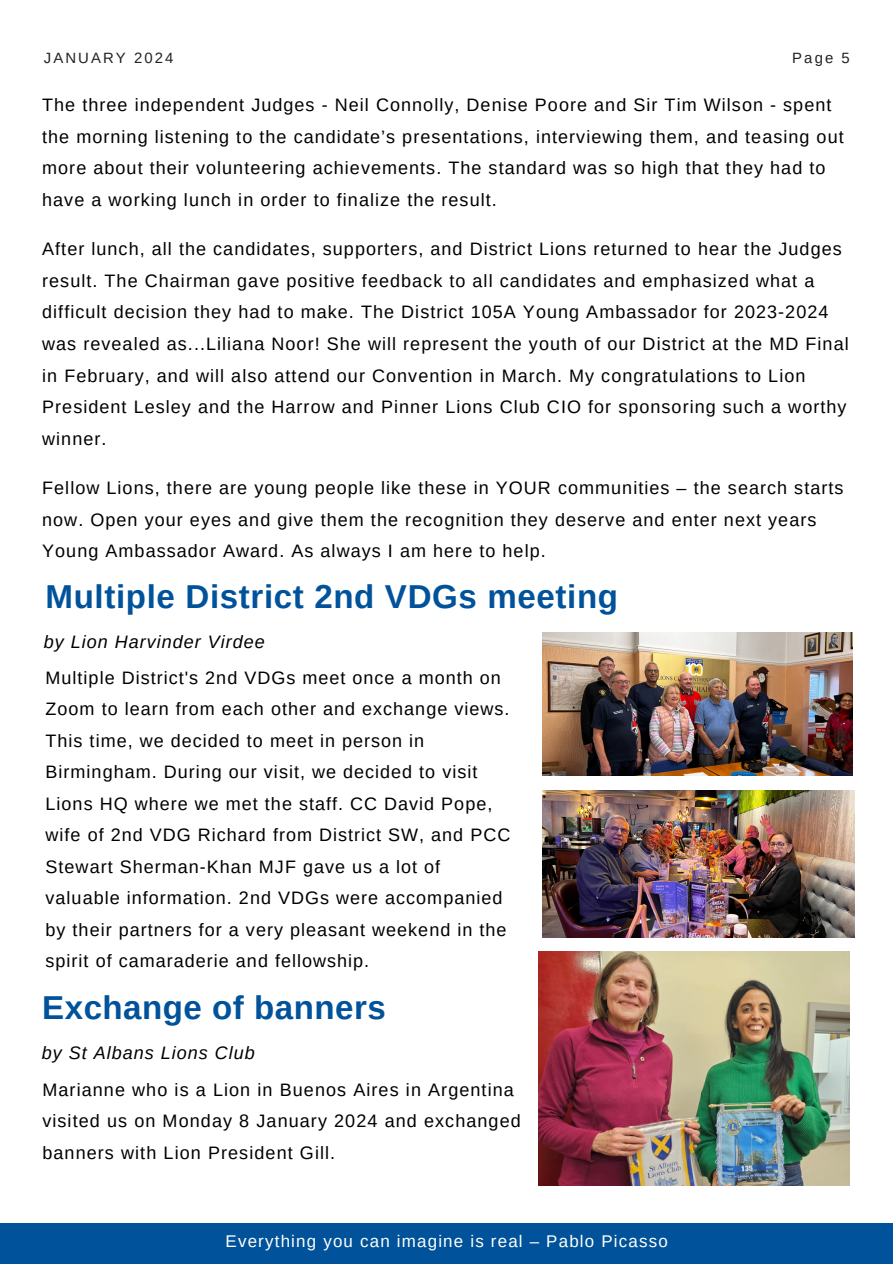
<style>
.page{position:relative;width:893px;height:1264px;background:#fff}
.page>*{position:absolute;margin:0;border:0;box-sizing:border-box;transform-origin:0 0}
.t1{font:700 33.15px "Arimo";letter-spacing:.02em;color:#00529b}
.t2{font:18px/31.5px "Arimo";letter-spacing:.06em;color:#000}
.t3{font:italic 18px "Arimo";letter-spacing:.055em;color:#000}
.t4{font:16.95px "Arimo";letter-spacing:.07em;color:#fffff9}
.t5{font:14.85px "Arimo";letter-spacing:.14em;color:#222}
</style>
<div class="page">
<div style="left:0;top:1222px;width:892px;height:41px;background:#00529b"></div>
<img style="left:542px;top:632px;width:310px;height:143px">
<img style="left:542px;top:790px;width:312px;height:147px">
<img style="left:538px;top:951px;width:311px;height:234px">
<h2 class="t5" style="left:44px;top:50px;width:131px">JANUARY 2024</h2>
<h1 class="t5" style="left:792px;top:50px;width:59px">Page 5</h1>
<h3 class="t2" style="left:42px;top:89px;width:803px">The three independent Judges - Neil Connolly, Denise Poore and Sir Tim Wilson - spent the morning listening to the candidate’s presentations, interviewing them, and teasing out more about their volunteering achievements. The standard was so high that they had to have a working lunch in order to finalize the result.</h3>
<p class="t2" style="left:42px;top:233px;width:808px">After lunch, all the candidates, supporters, and District Lions returned to hear the Judges result. The Chairman gave positive feedback to all candidates and emphasized what a difficult decision they had to make. The District 105A Young Ambassador for 2023-2024 was revealed as...Liliana Noor! She will represent the youth of our District at the MD Final in February, and will also attend our Convention in March. My congratulations to Lion President Lesley and the Harrow and Pinner Lions Club CIO for sponsoring such a worthy winner.</p>
<h2 class="t2" style="left:42px;top:472px;width:802px">Fellow Lions, there are young people like these in YOUR communities – the search starts now. Open your eyes and give them the recognition they deserve and enter next years<br>Young Ambassador Award. As always I am here to help.</h2>
<h2 class="t1" style="left:46px;top:578px;width:574px">Multiple District 2nd VDGs meeting</h2>
<h1 class="t3" style="left:44px;top:631px;width:222px">by Lion Harvinder Virdee</h1>
<h2 class="t2" style="left:46px;top:661px;width:466px">Multiple District's 2nd VDGs meet once a month on Zoom to learn from each other and exchange views.<br>This time, we decided to meet in person in Birmingham. During our visit, we decided to visit Lions HQ where we met the staff. CC David Pope, wife of 2nd VDG Richard from District SW, and PCC Stewart Sherman-Khan MJF gave us a lot of valuable information. 2nd VDGs were accompanied by their partners for a very pleasant weekend in the spirit of camaraderie and fellowship.</h2>
<p class="t1" style="left:42px;top:989px;width:345px">Exchange of banners</p>
<p class="t3" style="left:42px;top:1042px;width:214px">by St Albans Lions Club</p>
<h2 class="t2" style="left:42px;top:1073px;width:480px">Marianne who is a Lion in Buenos Aires in Argentina visited us on Monday 8 January 2024 and exchanged banners with Lion President Gill.</h2>
<h2 class="t4" style="left:225px;top:1231px;width:444px">Everything you can imagine is real – Pablo Picasso</h2>
</div>
